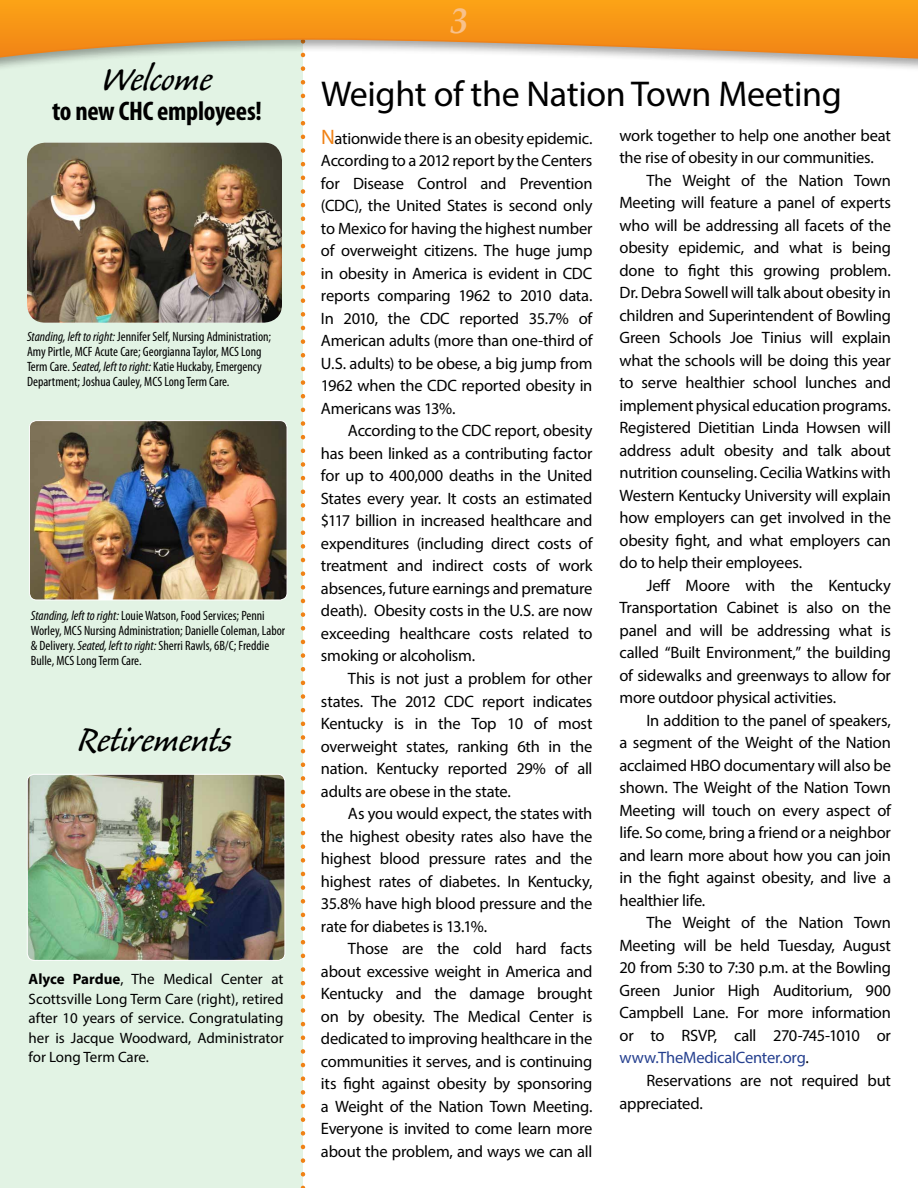
<style>
.page{position:relative;width:918px;height:1188px;background:#fff}
.page>*{position:absolute;margin:0;border:0;box-sizing:border-box;transform-origin:0 0}
.t1{font:45px "Caliban";letter-spacing:-.01em;color:#000}
.t2{font:36px "Myriad Pro";letter-spacing:-.01em;color:#000}
.t3{font:italic 700 36px "Palatino";color:#f8c18a}
.t4{font:700 condensed 27px "Myriad Pro";letter-spacing:-.015em;color:#000}
.t5{font:16.5px/22.5px "Myriad Pro";letter-spacing:-.015em;color:#000;text-align:justify}
.t6{font:15px/19.5px "Myriad Pro";color:#000;text-align:justify}
.t7{font:condensed 13.5px/15px "Myriad Pro";color:#000}
.s1{font-style:italic}
.s2{font-weight:700}
.s3{font-size:21px;color:#f08216}
.s4{color:#25408f}
</style>
<div class="page">
<div style="left:0;top:0;width:303px;height:1188px;background:#e2f3e4"></div>
<svg style="left:301px;top:80px;width:4px;height:1108px"></svg>
<div style="left:0;top:0;width:918px;height:72px;background:#000;opacity:.35"></div>
<svg style="left:0;top:0;width:918px;height:60px"></svg>
<img style="left:29px;top:421px;width:258px;height:179px">
<div style="left:29px;top:420px;width:258px;height:180px;border:1px solid #fff;border-radius:7px"></div>
<img style="left:27px;top:143px;width:255px;height:180px">
<img style="left:27px;top:774px;width:258px;height:185px">
<div style="left:27px;top:774px;width:258px;height:187px;border:1px solid #fff;border-radius:7px"></div>
<h1 class="t1" style="left:102px;top:56px;width:111px">Welcome</h1>
<h3 class="t4" style="left:52px;top:94px;width:211px">to new CHC employees!</h3>
<p class="t7" style="left:27px;top:329px;width:246px"><span class="s1">Standing, left to right:</span> Jennifer Self, Nursing Administration; Amy Pirtle, MCF Acute Care; Georgianna Taylor, MCS Long Term Care. <span class="s1">Seated, left to right:</span> Katie Huckaby, Emergency Department; Joshua Cauley, MCS Long Term Care.</p>
<p class="t7" style="left:31px;top:608px;width:256px"><span class="s1">Standing, left to right:</span> Louie Watson, Food Services; Penni Worley, MCS Nursing Administration; Danielle Coleman, Labor &amp; Delivery. <span class="s1">Seated, left to right:</span> Sherri Rawls, 6B/C; Freddie Bulle, MCS Long Term Care.</p>
<h1 class="t1" style="left:78px;top:717px;width:156px">Retirements</h1>
<p class="t6" style="left:29px;top:969px;width:257px"><span class="s2">Alyce Pardue</span>, The Medical Center at Scottsville Long Term Care (right), retired after 10 years of service. Congratulating her is Jacque Woodward, Administrator for Long Term Care.</p>
<h2 class="t3" style="left:450px;top:-8px;width:19px">3</h2>
<h2 class="t2" style="left:321px;top:71px;width:522px">Weight of the Nation Town Meeting</h2>
<p class="t5" style="left:321px;top:127px;width:273px"><span class="s3">N</span>ationwide there is an obesity epidemic.<br>According to a 2012 report by the Centers for Disease Control and Prevention (CDC), the United States is second only to Mexico for having the highest number of overweight citizens. The huge jump in obesity in America is evident in CDC reports comparing 1962 to 2010 data.<br>In 2010, the CDC reported 35.7% of American adults (more than one-third of U.S. adults) to be obese, a big jump from 1962 when the CDC reported obesity in Americans was 13%.</p>
<p class="t5" style="left:321px;top:419px;width:273px;text-indent:27px">According to the CDC report, obesity has been linked as a contributing factor for up to 400,000 deaths in the United States every year. It costs an estimated $117 billion in increased healthcare and expenditures (including direct costs of treatment and indirect costs of work absences, future earnings and premature death). Obesity costs in the U.S. are now exceeding healthcare costs related to smoking or alcoholism.</p>
<p class="t5" style="left:321px;top:667px;width:273px;text-indent:27px">This is not just a problem for other states. The 2012 CDC report indicates Kentucky is in the Top 10 of most overweight states, ranking 6th in the nation. Kentucky reported 29% of all adults are obese in the state.</p>
<p class="t5" style="left:321px;top:802px;width:273px;text-indent:27px">As you would expect, the states with the highest obesity rates also have the highest blood pressure rates and the highest rates of diabetes. In Kentucky, 35.8% have high blood pressure and the rate for diabetes is 13.1%.</p>
<p class="t5" style="left:321px;top:937px;width:273px;text-indent:27px">Those are the cold hard facts about excessive weight in America and Kentucky and the damage brought on by obesity. The Medical Center is dedicated to improving healthcare in the communities it serves, and is continuing its fight against obesity by sponsoring a Weight of the Nation Town Meeting.<br>Everyone is invited to come learn more about the problem, and ways we can all</p>
<p class="t5" style="left:619px;top:124px;width:273px">work together to help one another beat the rise of obesity in our communities.</p>
<p class="t5" style="left:619px;top:169px;width:273px;text-indent:27px">The Weight of the Nation Town Meeting will feature a panel of experts who will be addressing all facets of the obesity epidemic, and what is being done to fight this growing problem.<br>Dr. Debra Sowell will talk about obesity in children and Superintendent of Bowling Green Schools Joe Tinius will explain what the schools will be doing this year to serve healthier school lunches and implement physical education programs.<br>Registered Dietitian Linda Howsen will address adult obesity and talk about nutrition counseling. Cecilia Watkins with Western Kentucky University will explain how employers can get involved in the obesity fight, and what employers can do to help their employees.</p>
<p class="t5" style="left:619px;top:574px;width:273px;text-indent:27px">Jeff Moore with the Kentucky Transportation Cabinet is also on the panel and will be addressing what is called “Built Environment,” the building of sidewalks and greenways to allow for more outdoor physical activities.</p>
<p class="t5" style="left:619px;top:709px;width:273px;text-indent:27px">In addition to the panel of speakers, a segment of the Weight of the Nation acclaimed HBO documentary will also be shown. The Weight of the Nation Town Meeting will touch on every aspect of life. So come, bring a friend or a neighbor and learn more about how you can join in the fight against obesity, and live a healthier life.</p>
<p class="t5" style="left:619px;top:911px;width:273px;text-indent:27px">The Weight of the Nation Town Meeting will be held Tuesday, August 20 from 5:30 to 7:30 p.m. at the Bowling Green Junior High Auditorium, 900<br>Campbell Lane. For more information or to RSVP, call 270-745-1010 or <span class="s4">www.TheMedicalCenter.org</span>.</p>
<p class="t5" style="left:619px;top:1069px;width:273px;text-indent:27px">Reservations are not required but appreciated.</p>
</div>
